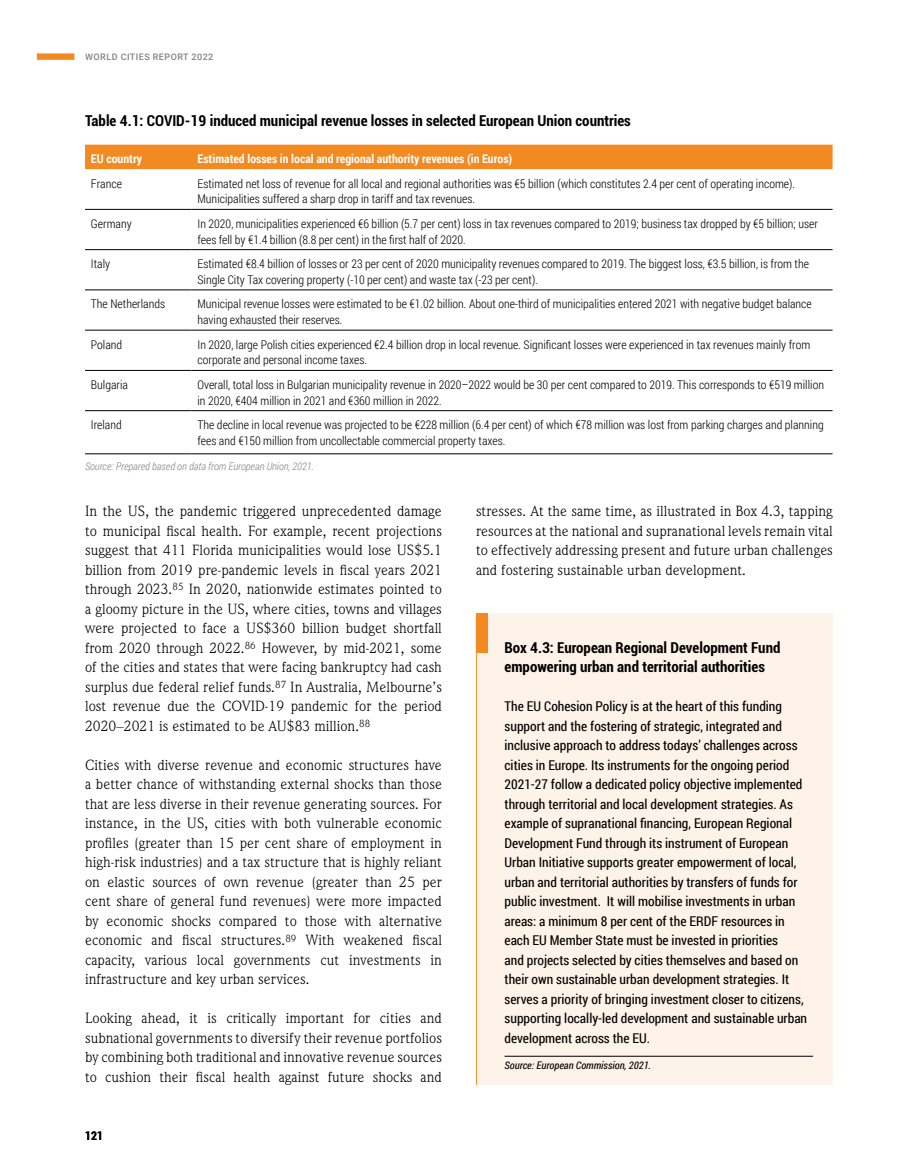
<style>
.page{position:relative;width:918px;height:1170px;background:#fff}
.page>*{position:absolute;margin:0;border:0;box-sizing:border-box;transform-origin:0 0}
.t1{font:15px/19.5px "Weidemann IT Cby BT";color:#000;text-align:justify}
.t2{font:700 condensed 15px/19.5px "Roboto";color:#000}
.t3{font:13.5px/19.5px "Roboto Condensed";color:#000}
.t4{font:300 12px/15.8px "Roboto Condensed";color:#000}
.t5{font:700 12px "Roboto Condensed";color:#fff}
.t6{font:700 12px "Roboto Condensed";color:#000}
.t7{font:italic 300 10.5px "Roboto Condensed";color:#808285}
.t8{font:italic 10.5px "Roboto Condensed";color:#000}
.t9{font:500 9px "Roboto";letter-spacing:.05em;color:#808285}
</style>
<div class="page">
<div style="left:37px;top:53px;width:37px;height:7px;background:#f28a21"></div>
<div style="left:476px;top:613px;width:357px;height:471px;background:#fef3e9"></div>
<div style="left:476px;top:613px;width:11px;height:39px;background:#f28a21"></div>
<hr style="left:476px;top:613px;width:1px;height:471px;background:#f28a21">
<div style="left:85px;top:145px;width:748px;height:24px;background:#f28a21"></div>
<hr style="left:85px;top:209px;width:107px;height:1px;background:#000">
<hr style="left:192px;top:209px;width:641px;height:1px;background:#000">
<hr style="left:85px;top:249px;width:107px;height:1px;background:#000">
<hr style="left:192px;top:249px;width:641px;height:1px;background:#000">
<hr style="left:85px;top:289px;width:107px;height:1px;background:#000">
<hr style="left:192px;top:289px;width:641px;height:1px;background:#000">
<hr style="left:85px;top:330px;width:107px;height:1px;background:#000">
<hr style="left:192px;top:330px;width:641px;height:1px;background:#000">
<hr style="left:85px;top:370px;width:107px;height:1px;background:#000">
<hr style="left:192px;top:370px;width:641px;height:1px;background:#000">
<hr style="left:85px;top:410px;width:107px;height:1px;background:#000">
<hr style="left:192px;top:410px;width:641px;height:1px;background:#000">
<hr style="left:85px;top:453px;width:107px;height:1px;background:#000">
<hr style="left:192px;top:453px;width:641px;height:1px;background:#000">
<hr style="left:505px;top:1055px;width:308px;height:1px;background:#000">
<p class="t9" style="left:85px;top:51px;width:130px">WORLD CITIES REPORT 2022</p>
<p class="t2" style="left:85px;top:110px;width:547px">Table 4.1: COVID-19 induced municipal revenue losses in selected European Union countries</p>
<p class="t5" style="left:91px;top:150px;width:53px">EU country</p>
<p class="t5" style="left:198px;top:150px;width:316px">Estimated losses in local and regional authority revenues (in Euros)</p>
<p class="t4" style="left:91px;top:175px;width:32px">France</p>
<p class="t4" style="left:198px;top:175px;width:599px">Estimated net loss of revenue for all local and regional authorities was €5 billion (which constitutes 2.4 per cent of operating income).<br>Municipalities suffered a sharp drop in tariff and tax revenues.</p>
<p class="t4" style="left:91px;top:215px;width:42px">Germany</p>
<p class="t4" style="left:198px;top:215px;width:622px">In 2020, municipalities experienced €6 billion (5.7 per cent) loss in tax revenues compared to 2019; business tax dropped by €5 billion; user fees fell by €1.4 billion (8.8 per cent) in the first half of 2020.</p>
<p class="t4" style="left:91px;top:255px;width:21px">Italy</p>
<p class="t4" style="left:198px;top:255px;width:613px">Estimated €8.4 billion of losses or 23 per cent of 2020 municipality revenues compared to 2019. The biggest loss, €3.5 billion, is from the<br>Single City Tax covering property (-10 per cent) and waste tax (-23 per cent).</p>
<p class="t4" style="left:91px;top:296px;width:76px">The Netherlands</p>
<p class="t4" style="left:198px;top:296px;width:616px">Municipal revenue losses were estimated to be €1.02 billion. About one-third of municipalities entered 2021 with negative budget balance having exhausted their reserves.</p>
<p class="t4" style="left:91px;top:336px;width:33px">Poland</p>
<p class="t4" style="left:198px;top:336px;width:614px">In 2020, large Polish cities experienced €2.4 billion drop in local revenue. Significant losses were experienced in tax revenues mainly from corporate and personal income taxes.</p>
<p class="t4" style="left:91px;top:376px;width:39px">Bulgaria</p>
<p class="t4" style="left:198px;top:376px;width:628px">Overall, total loss in Bulgarian municipality revenue in 2020–2022 would be 30 per cent compared to 2019. This corresponds to €519 million in 2020, €404 million in 2021 and €360 million in 2022.</p>
<p class="t4" style="left:91px;top:416px;width:32px">Ireland</p>
<p class="t4" style="left:198px;top:416px;width:628px">The decline in local revenue was projected to be €228 million (6.4 per cent) of which €78 million was lost from parking charges and planning fees and €150 million from uncollectable commercial property taxes.</p>
<p class="t7" style="left:85px;top:459px;width:230px">Source: Prepared based on data from European Union, 2021.</p>
<p class="t1" style="left:85px;top:501px;width:359px">In the US, the pandemic triggered unprecedented damage to municipal fiscal health. For example, recent projections suggest that 411 Florida municipalities would lose US$5.1 billion from 2019 pre-pandemic levels in fiscal years 2021 through 2023.<sup>85</sup> In 2020, nationwide estimates pointed to a gloomy picture in the US, where cities, towns and villages were projected to face a US$360 billion budget shortfall from 2020 through 2022.<sup>86</sup> However, by mid-2021, some of the cities and states that were facing bankruptcy had cash surplus due federal relief funds.<sup>87</sup> In Australia, Melbourne’s lost revenue due the COVID-19 pandemic for the period 2020–2021 is estimated to be AU$83 million.<sup>88</sup></p>
<p class="t1" style="left:85px;top:754px;width:359px">Cities with diverse revenue and economic structures have a better chance of withstanding external shocks than those that are less diverse in their revenue generating sources. For instance, in the US, cities with both vulnerable economic profiles (greater than 15 per cent share of employment in high-risk industries) and a tax structure that is highly reliant on elastic sources of own revenue (greater than 25 per cent share of general fund revenues) were more impacted by economic shocks compared to those with alternative economic and fiscal structures.<sup>89</sup> With weakened fiscal capacity, various local governments cut investments in infrastructure and key urban services.</p>
<p class="t1" style="left:85px;top:1008px;width:358px">Looking ahead, it is critically important for cities and subnational governments to diversify their revenue portfolios by combining both traditional and innovative revenue sources to cushion their fiscal health against future shocks and</p>
<p class="t6" style="left:85px;top:1126px;width:20px">121</p>
<p class="t1" style="left:476px;top:501px;width:358px">stresses. At the same time, as illustrated in Box 4.3, tapping resources at the national and supranational levels remain vital to effectively addressing present and future urban challenges and fostering sustainable urban development.</p>
<p class="t2" style="left:505px;top:637px;width:277px">Box 4.3: European Regional Development Fund empowering urban and territorial authorities</p>
<p class="t3" style="left:505px;top:696px;width:304px">The EU Cohesion Policy is at the heart of this funding support and the fostering of strategic, integrated and inclusive approach to address todays’ challenges across cities in Europe. Its instruments for the ongoing period 2021-27 follow a dedicated policy objective implemented through territorial and local development strategies. As example of supranational financing, European Regional Development Fund through its instrument of European Urban Initiative supports greater empowerment of local, urban and territorial authorities by transfers of funds for public investment. It will mobilise investments in urban areas: a minimum 8 per cent of the ERDF resources in each EU Member State must be invested in priorities<br>and projects selected by cities themselves and based on their own sustainable urban development strategies. It serves a priority of bringing investment closer to citizens, supporting locally-led development and sustainable urban development across the EU.</p>
<p class="t8" style="left:505px;top:1058px;width:148px">Source: European Commission, 2021.</p>
</div>
